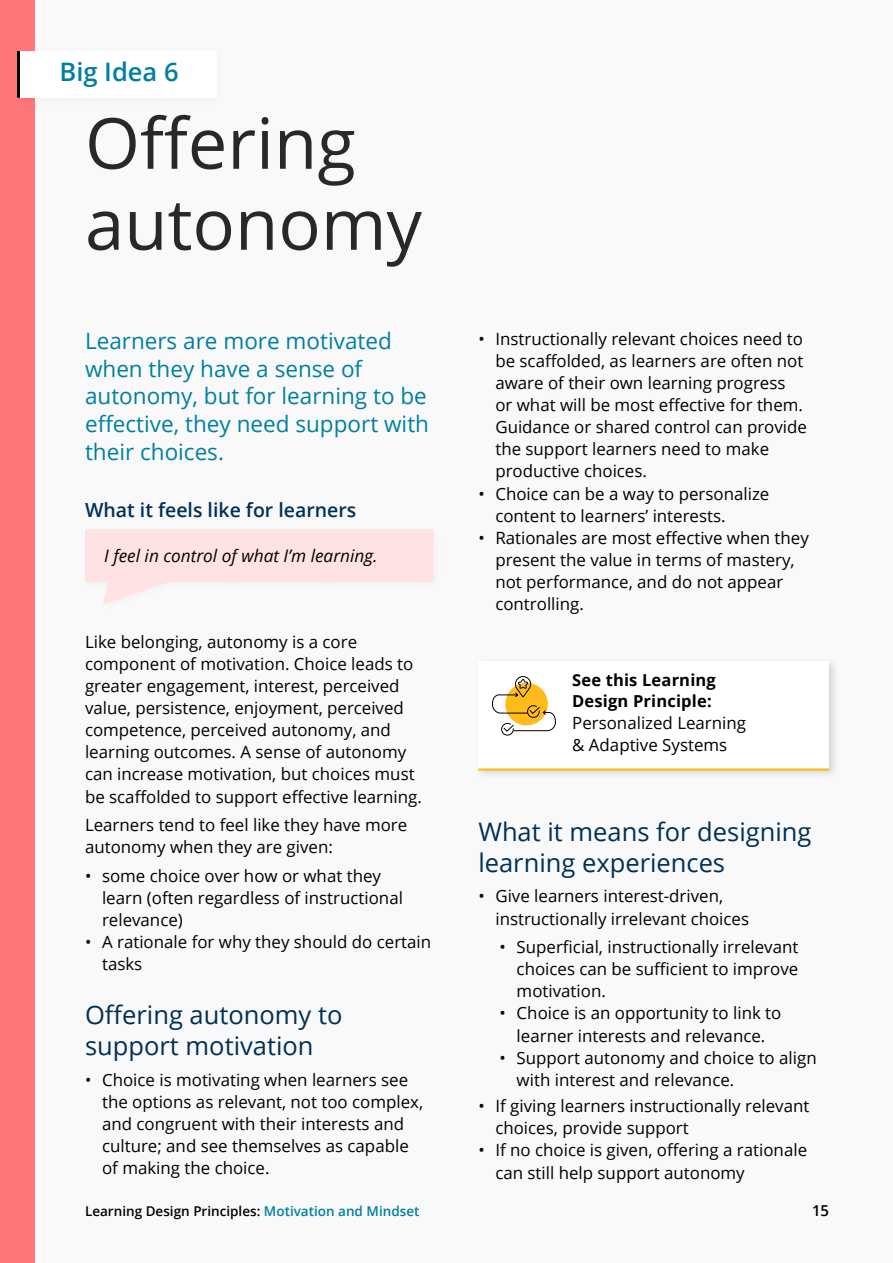
<style>
.page{position:relative;width:893px;height:1263px;background:#f9f9f9}
.page>*{position:absolute;margin:0;border:0;box-sizing:border-box;transform-origin:0 0}
.H1_-_black{font:70.5px/81px "Open Sans";color:#282827}
.t1{font:25.5px/30.6px "Open Sans";color:#003057}
.Big_idea{font:600 25.5px "Open Sans";color:#007fa3}
.Standfirst{font:22.5px/27.8px "Open Sans";color:#007fa3}
.H3{font:600 19.5px "Open Sans";color:#003057}
.t2{font:italic 17.25px "Open Sans";color:#000}
.Body{font:16.8px/22.2px "Open Sans";color:#000}
.Body-2{font:700 16.5px/21px "Open Sans";letter-spacing:.01em;color:#000}
.t3{font:600 15px "Open Sans";color:#000}
.t4{font:600 13.5px "Open Sans";color:#000}
.s1{color:#007fa3}
</style>
<div class="page">
<div style="left:0;top:0;width:34px;height:1263px;background:#ff757a"></div>
<div style="left:13px;top:47px;width:214px;height:61px;background:#000;opacity:.03"></div>
<div style="left:17px;top:51px;width:200px;height:47px;background:#fff"></div>
<hr style="left:17px;top:51px;width:3px;height:47px;background:#000">
<svg style="left:85px;top:529px;width:349px;height:76px"></svg>
<div style="left:474px;top:657px;width:365px;height:123px;background:#000;opacity:.15"></div>
<div style="left:478px;top:661px;width:351px;height:109px;background:#fff"></div>
<hr style="left:478px;top:768px;width:351px;height:3px;background:#ffbb1c">
<svg style="left:492px;top:676px;width:64px;height:60px"></svg>
<p class="Big_idea" style="left:60px;top:54px;width:121px">Big Idea 6</p>
<h1 class="H1_-_black" style="left:85px;top:101px;width:338px">Offering autonomy</h1>
<p class="Standfirst" style="left:85px;top:326px;width:346px">Learners are more motivated when they have a sense of autonomy, but for learning to be effective, they need support with their choices.</p>
<h2 class="H3" style="left:85px;top:497px;width:273px">What it feels like for learners</h2>
<p class="t2" style="left:104px;top:543px;width:275px">I feel in control of what I’m learning.</p>
<p class="Body" style="left:85px;top:630px;width:338px">Like belonging, autonomy is a core component of motivation. Choice leads to greater engagement, interest, perceived value, persistence, enjoyment, perceived competence, perceived autonomy, and learning outcomes. A sense of autonomy can increase motivation, but choices must be scaffolded to support effective learning.</p>
<p class="Body" style="left:85px;top:813px;width:324px">Learners tend to feel like they have more autonomy when they are given:</p>
<p class="Body" style="left:102px;top:864px;width:302px;text-indent:-17px">• some choice over how or what they learn (often regardless of instructional relevance)</p>
<p class="Body" style="left:102px;top:930px;width:331px;text-indent:-17px">• A rationale for why they should do certain tasks</p>
<h2 class="t1" style="left:85px;top:999px;width:259px">Offering autonomy to support motivation</h2>
<p class="Body" style="left:102px;top:1068px;width:323px;text-indent:-17px">• Choice is motivating when learners see the options as relevant, not too complex, and congruent with their interests and culture; and see themselves as capable of making the choice.</p>
<p class="Body" style="left:495px;top:327px;width:313px;text-indent:-17px">• Instructionally relevant choices need to be scaffolded, as learners are often not aware of their own learning progress<br>or what will be most effective for them.<br>Guidance or shared control can provide the support learners need to make productive choices.</p>
<p class="Body" style="left:495px;top:482px;width:276px;text-indent:-17px">• Choice can be a way to personalize content to learners’ interests.</p>
<p class="Body" style="left:495px;top:526px;width:315px;text-indent:-17px">• Rationales are most effective when they present the value in terms of mastery, not performance, and do not appear controlling.</p>
<p class="Body-2" style="left:572px;top:669px;width:145px">See this Learning<br>Design Principle:</p>
<p class="Body" style="left:572px;top:711px;width:175px">Personalized Learning &amp; Adaptive Systems</p>
<h2 class="t1" style="left:478px;top:816px;width:335px">What it means for designing learning experiences</h2>
<p class="Body" style="left:495px;top:885px;width:255px;text-indent:-17px">• Give learners interest-driven, instructionally irrelevant choices</p>
<p class="Body" style="left:517px;top:935px;width:283px;text-align:justify;text-indent:-17px">• Superficial, instructionally irrelevant choices can be sufficient to improve motivation.</p>
<p class="Body" style="left:500px;top:1002px;width:283px;text-align:center">• Choice is an opportunity to link to learner interests and relevance.</p>
<p class="Body" style="left:517px;top:1046px;width:302px;text-indent:-17px">• Support autonomy and choice to align with interest and relevance.</p>
<p class="Body" style="left:495px;top:1094px;width:315px;text-indent:-17px">• If giving learners instructionally relevant choices, provide support</p>
<p class="Body" style="left:495px;top:1139px;width:313px;text-indent:-17px">• If no choice is given, offering a rationale can still help support autonomy</p>
<p class="t4" style="left:85px;top:1202px;width:336px">Learning Design Principles: <span class="s1">Motivation and Mindset</span></p>
<p class="t3" style="left:812px;top:1200px;width:19px">15</p>
</div>
